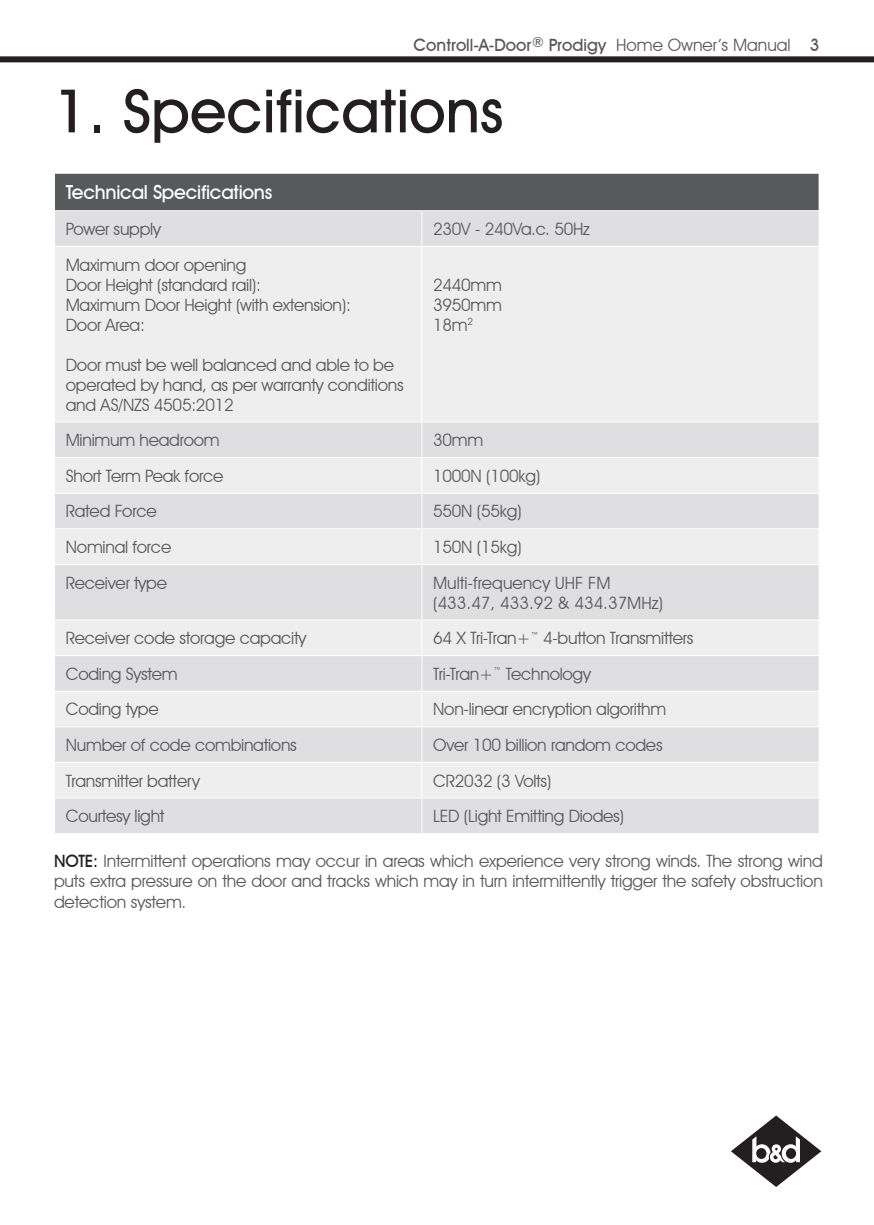
<style>
.page{position:relative;width:874px;height:1225px;background:#fff}
.page>*{position:absolute;margin:0;border:0;box-sizing:border-box;transform-origin:0 0}
.Page_Header{font:500 60px "Avant Garde IT Cby BT";color:#231f20}
.t1{font:500 19.4px "Avant Garde IT Cby BT";letter-spacing:-.015em;color:#fff}
.Body_Copy{font:17px/20px "Avant Garde IT Cby BT";letter-spacing:-.015em;color:#58595b}
.Safety_Rules{font:500 17px "Avant Garde IT Cby BT";color:#58595b}
.s1{font-weight:400}
.s2{font-weight:500;color:#231f20}
</style>
<div class="page">
<div style="left:0;top:56px;width:873px;height:6px;background:#231f20"></div>
<svg style="left:731px;top:1115px;width:89px;height:72px"></svg>
<div style="left:54px;top:173px;width:764px;height:38px;background:#58595b"></div>
<div style="left:55px;top:211px;width:763px;height:622px;background:#dfdfe1"></div>
<svg style="left:55px;top:247px;width:763px;height:550px;background:#e8e8ea"></svg>
<hr style="left:54px;top:173px;width:367px;height:1px;background:#fff">
<hr style="left:54px;top:174px;width:1px;height:36px;background:#fff">
<hr style="left:421px;top:173px;width:398px;height:1px;background:#fff">
<hr style="left:54px;top:210px;width:367px;height:1px;background:#fff">
<hr style="left:421px;top:210px;width:398px;height:1px;background:#fff">
<hr style="left:421px;top:211px;width:1px;height:35px;background:#fff">
<hr style="left:54px;top:246px;width:367px;height:1px;background:#fff">
<hr style="left:421px;top:246px;width:398px;height:1px;background:#fff">
<hr style="left:421px;top:247px;width:1px;height:174px;background:#fff">
<hr style="left:54px;top:421px;width:367px;height:1px;background:#fff">
<hr style="left:421px;top:421px;width:398px;height:1px;background:#fff">
<hr style="left:421px;top:422px;width:1px;height:35px;background:#fff">
<hr style="left:54px;top:457px;width:367px;height:1px;background:#fff">
<hr style="left:421px;top:457px;width:398px;height:1px;background:#fff">
<hr style="left:421px;top:458px;width:1px;height:35px;background:#fff">
<hr style="left:54px;top:493px;width:367px;height:1px;background:#fff">
<hr style="left:421px;top:493px;width:398px;height:1px;background:#fff">
<hr style="left:421px;top:494px;width:1px;height:34px;background:#fff">
<hr style="left:54px;top:528px;width:367px;height:1px;background:#fff">
<hr style="left:421px;top:528px;width:398px;height:1px;background:#fff">
<hr style="left:421px;top:529px;width:1px;height:35px;background:#fff">
<hr style="left:54px;top:564px;width:367px;height:1px;background:#fff">
<hr style="left:421px;top:564px;width:398px;height:1px;background:#fff">
<hr style="left:421px;top:565px;width:1px;height:54px;background:#fff">
<hr style="left:54px;top:619px;width:367px;height:1px;background:#fff">
<hr style="left:421px;top:619px;width:398px;height:1px;background:#fff">
<hr style="left:421px;top:620px;width:1px;height:35px;background:#fff">
<hr style="left:54px;top:655px;width:367px;height:1px;background:#fff">
<hr style="left:421px;top:655px;width:398px;height:1px;background:#fff">
<hr style="left:421px;top:656px;width:1px;height:34px;background:#fff">
<hr style="left:54px;top:690px;width:367px;height:1px;background:#fff">
<hr style="left:421px;top:690px;width:398px;height:1px;background:#fff">
<hr style="left:421px;top:691px;width:1px;height:35px;background:#fff">
<hr style="left:54px;top:726px;width:367px;height:1px;background:#fff">
<hr style="left:421px;top:726px;width:398px;height:1px;background:#fff">
<hr style="left:421px;top:727px;width:1px;height:35px;background:#fff">
<hr style="left:54px;top:762px;width:367px;height:1px;background:#fff">
<hr style="left:421px;top:762px;width:398px;height:1px;background:#fff">
<hr style="left:421px;top:763px;width:1px;height:34px;background:#fff">
<hr style="left:54px;top:797px;width:367px;height:1px;background:#fff">
<hr style="left:421px;top:797px;width:398px;height:1px;background:#fff">
<hr style="left:421px;top:798px;width:1px;height:35px;background:#fff">
<p class="Safety_Rules" style="left:413px;top:34px;width:407px">Controll-A-Door<sup>®</sup> Prodigy <span class="s1">Home Owner’s Manual</span> 3</p>
<p class="Page_Header" style="left:54px;top:75px;width:450px">1. Specifications</p>
<p class="t1" style="left:66px;top:181px;width:208px">Technical Specifications</p>
<p class="Body_Copy" style="left:66px;top:219px;width:96px">Power supply</p>
<p class="Body_Copy" style="left:433px;top:219px;width:158px">230V - 240Va.c. 50Hz</p>
<p class="Body_Copy" style="left:66px;top:254px;width:286px">Maximum door opening<br>Door Height (standard rail):<br>Maximum Door Height (with extension):<br>Door Area:</p>
<p class="Body_Copy" style="left:66px;top:354px;width:339px">Door must be well balanced and able to be operated by hand, as per warranty conditions and AS/NZS 4505:2012</p>
<p class="Body_Copy" style="left:433px;top:274px;width:70px">2440mm</p>
<p class="Body_Copy" style="left:433px;top:294px;width:70px">3950mm</p>
<p class="Body_Copy" style="left:433px;top:314px;width:41px">18m<sup>2</sup></p>
<p class="Body_Copy" style="left:66px;top:430px;width:155px">Minimum headroom</p>
<p class="Body_Copy" style="left:433px;top:430px;width:52px">30mm</p>
<p class="Body_Copy" style="left:66px;top:465px;width:159px">Short Term Peak force</p>
<p class="Body_Copy" style="left:433px;top:465px;width:108px">1000N (100kg)</p>
<p class="Body_Copy" style="left:66px;top:501px;width:92px">Rated Force</p>
<p class="Body_Copy" style="left:433px;top:501px;width:90px">550N (55kg)</p>
<p class="Body_Copy" style="left:66px;top:537px;width:107px">Nominal force</p>
<p class="Body_Copy" style="left:433px;top:537px;width:90px">150N (15kg)</p>
<p class="Body_Copy" style="left:66px;top:572px;width:103px">Receiver type</p>
<p class="Body_Copy" style="left:433px;top:572px;width:231px">Multi-frequency UHF FM (433.47, 433.92 &amp; 434.37MHz)</p>
<p class="Body_Copy" style="left:66px;top:628px;width:242px">Receiver code storage capacity</p>
<p class="Body_Copy" style="left:433px;top:628px;width:262px">64 X Tri-Tran+<sup>™</sup> 4-button Transmitters</p>
<p class="Body_Copy" style="left:66px;top:663px;width:113px">Coding System</p>
<p class="Body_Copy" style="left:433px;top:663px;width:159px">Tri-Tran+<sup>™</sup> Technology</p>
<p class="Body_Copy" style="left:66px;top:699px;width:94px">Coding type</p>
<p class="Body_Copy" style="left:433px;top:699px;width:234px">Non-linear encryption algorithm</p>
<p class="Body_Copy" style="left:66px;top:735px;width:232px">Number of code combinations</p>
<p class="Body_Copy" style="left:433px;top:735px;width:231px">Over 100 billion random codes</p>
<p class="Body_Copy" style="left:66px;top:770px;width:135px">Transmitter battery</p>
<p class="Body_Copy" style="left:433px;top:770px;width:120px">CR2032 (3 Volts)</p>
<p class="Body_Copy" style="left:66px;top:806px;width:100px">Courtesy light</p>
<p class="Body_Copy" style="left:433px;top:806px;width:192px">LED (Light Emitting Diodes)</p>
<p class="Body_Copy" style="left:54px;top:850px;width:770px;text-align:justify"><span class="s2">NOTE:</span> Intermittent operations may occur in areas which experience very strong winds. The strong wind puts extra pressure on the door and tracks which may in turn intermittently trigger the safety obstruction detection system.</p>
</div>
